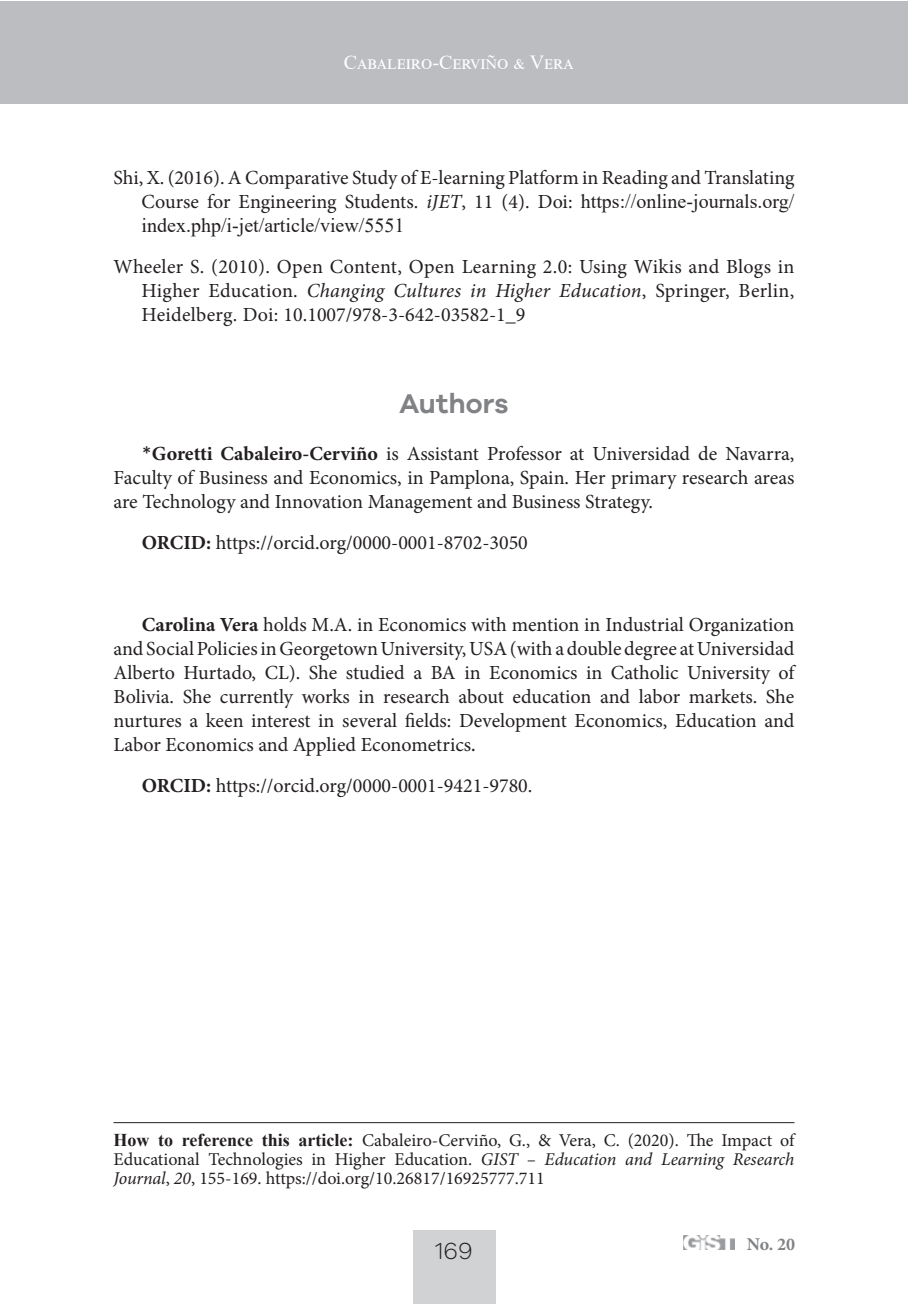
<style>
.page{position:relative;width:908px;height:1304px;background:#fff}
.page>*{position:absolute;margin:0;border:0;box-sizing:border-box;transform-origin:0 0}
.t1{font:600 28px "Galano Grotesque";color:#808285}
.t2{font:300 24px "Galano Grotesque";color:#231f20}
.t3{font:20px/24px "Minion Pro";color:#231f20;text-align:justify}
.t4{font:20px "Times New Roman";color:#231f20}
.t5{font:20px "Times New Roman";color:#fff}
.t6{font:18px/19.4px "Minion Pro";color:#231f20;text-align:justify}
.t7{font:700 18px "Minion Pro";color:#808285}
.s1{font-style:italic}
.s2{font-family:"Times New Roman"}
.s3{font-family:"Calibri"}
.s4{font-weight:700}
.s5{font-family:"Myriad Pro"}
.s6{font-family:"Times New Roman";font-weight:700}
</style>
<div class="page">
<div style="left:412px;top:1230px;width:83px;height:74px;background:#d1d2d4"></div>
<img style="left:683px;top:1236px;width:51px;height:13px">
<div style="left:0;top:1px;width:906px;height:102px;background:#bcbdc0"></div>
<hr style="left:113px;top:1122px;width:681px;height:1px;background:#231f20">
<p class="t5" style="left:343px;top:48px;width:230px">Cabaleiro-Cerviño &amp; Vera</p>
<p class="t3" style="left:113px;top:166px;width:682px;text-align:right">Shi, X. (2016). A Comparative Study of E-learning Platform in Reading and Translating<br>Course for Engineering Students. <span class="s1">iJET</span>, 11 (4). Doi: <span class="s2">https://online-journals.org/</span></p>
<p class="t4" style="left:141px;top:212px;width:264px">index.php/i-jet/article/view/5551</p>
<p class="t3" style="left:141px;top:255px;width:654px;text-indent:-28px">Wheeler S. (2010). Open Content, Open Learning 2.0: Using Wikis and Blogs in Higher Education. <span class="s1">Changing Cultures in Higher Education</span>, Springer, Berlin, Heidelberg. Doi: 10.1007/978-3-642-03582-1_9</p>
<h1 class="t1" style="left:399px;top:386px;width:110px">Authors</h1>
<p class="t3" style="left:113px;top:441px;width:682px;text-indent:28px"><span class="s3">*</span><span class="s4">Goretti Cabaleiro-Cerviño</span> is Assistant Professor at Universidad de Navarra, Faculty of Business and Economics, in Pamplona, Spain. Her primary research areas are Technology and Innovation Management and Business Strategy.</p>
<p class="t3" style="left:142px;top:530px;width:387px"><span class="s4">ORCID:</span> https://orcid.org/0000-0001-8702-3050</p>
<p class="t3" style="left:113px;top:612px;width:682px;text-indent:28px"><span class="s4">Carolina Vera</span> holds M.A. in Economics with mention in Industrial Organization and Social Policies in Georgetown University, USA (with a double degree at Universidad Alberto Hurtado, CL). She studied a BA in Economics in Catholic University of Bolivia. She currently works in research about education and labor markets. She nurtures a keen interest in several fields: Development Economics, Education and Labor Economics and Applied Econometrics<span class="s5">.</span></p>
<p class="t3" style="left:142px;top:773px;width:392px"><span class="s4">ORCID:</span> https://orcid.org/0000-0001-9421-9780.</p>
<p class="t6" style="left:113px;top:1130px;width:682px"><span class="s6">How to reference this article:</span> Cabaleiro-Cerviño, G., &amp; Vera, C. (2020). The Impact of Educational Technologies in Higher Education. <span class="s1">GIST – Education and Learning Research Journal</span>, <span class="s1">20</span>, 155-169. https://doi.org/10.26817/16925777.711</p>
<p class="t2" style="left:435px;top:1237px;width:39px">169</p>
<p class="t7" style="left:746px;top:1232px;width:50px">No. 20</p>
</div>
